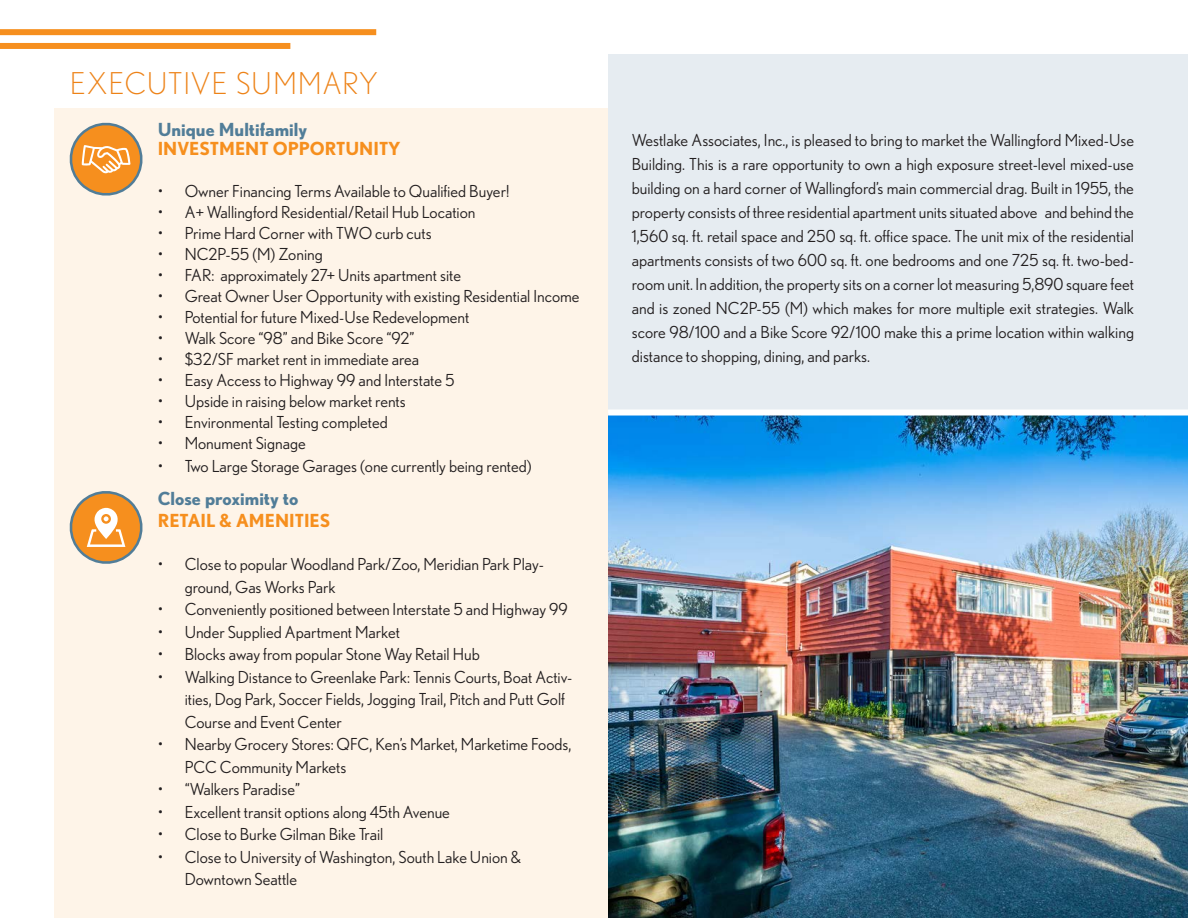
<style>
.page{position:relative;width:1188px;height:918px;background:#fff}
.page>*{position:absolute;margin:0;border:0;box-sizing:border-box;transform-origin:0 0}
.t1{font:300 30px "Nobel";letter-spacing:.035em;color:#ed8217}
.t2{font:700 18px/19.5px "Nobel";color:#f68f1e}
.t3{font:700 18px "Nobel";color:#517d98}
.t4{font:16.5px/24px "Nobel";color:#231f20}
.s1{color:#517d98}
</style>
<div class="page">
<div style="left:0;top:29px;width:376px;height:6px;background:#f68f1e"></div>
<div style="left:0;top:43px;width:290px;height:6px;background:#f68f1e"></div>
<div style="left:54px;top:108px;width:562px;height:810px;background:#fef4e8"></div>
<img style="left:608px;top:416px;width:580px;height:502px">
<div style="left:608px;top:54px;width:580px;height:359px;background:#e6ecf1"></div>
<svg style="left:69px;top:491px;width:74px;height:73px"></svg>
<svg style="left:69px;top:122px;width:74px;height:74px"></svg>
<div style="left:608px;top:410px;width:580px;height:6px;background:#fff"></div>
<p class="t1" style="left:70px;top:67px;width:309px">EXECUTIVE SUMMARY</p>
<p class="t2" style="left:158px;top:119px;width:245px"><span class="s1">Unique Multifamily<br></span>INVESTMENT OPPORTUNITY</p>
<p class="t4" style="left:158px;top:179px;width:353px">• Owner Financing Terms Available to Qualified Buyer!</p>
<p class="t4" style="left:158px;top:200px;width:319px">• A+ Wallingford Residential/Retail Hub Location</p>
<p class="t4" style="left:158px;top:221px;width:276px">• Prime Hard Corner with TWO curb cuts</p>
<p class="t4" style="left:158px;top:242px;width:167px">• NC2P-55 (M) Zoning</p>
<p class="t4" style="left:158px;top:263px;width:305px">• FAR: approximately 27+ Units apartment site</p>
<p class="t4" style="left:158px;top:284px;width:423px">• Great Owner User Opportunity with existing Residential Income</p>
<p class="t4" style="left:158px;top:305px;width:313px">• Potential for future Mixed-Use Redevelopment</p>
<p class="t4" style="left:158px;top:326px;width:258px">• Walk Score “98” and Bike Score “92”</p>
<p class="t4" style="left:158px;top:347px;width:263px">• $32/SF market rent in immediate area</p>
<p class="t4" style="left:158px;top:368px;width:299px">• Easy Access to Highway 99 and Interstate 5</p>
<p class="t4" style="left:158px;top:389px;width:250px">• Upside in raising below market rents</p>
<p class="t4" style="left:158px;top:410px;width:232px">• Environmental Testing completed</p>
<p class="t4" style="left:158px;top:431px;width:150px">• Monument Signage</p>
<p class="t4" style="left:158px;top:454px;width:376px">• Two Large Storage Garages (one currently being rented)</p>
<p class="t3" style="left:158px;top:488px;width:142px">Close proximity to</p>
<p class="t2" style="left:158px;top:510px;width:174px">RETAIL &amp; AMENITIES</p>
<p class="t4" style="left:185px;top:553px;width:361px;line-height:22.5px;text-indent:-27px">• Close to popular Woodland Park/Zoo, Meridian Park Play&shy;ground, Gas Works Park</p>
<p class="t4" style="left:158px;top:597px;width:412px">• Conveniently positioned between Interstate 5 and Highway 99</p>
<p class="t4" style="left:158px;top:620px;width:244px">• Under Supplied Apartment Market</p>
<p class="t4" style="left:158px;top:642px;width:324px">• Blocks away from popular Stone Way Retail Hub</p>
<p class="t4" style="left:185px;top:666px;width:389px;line-height:22.5px;text-indent:-27px">• Walking Distance to Greenlake Park: Tennis Courts, Boat Activ&shy;ities, Dog Park, Soccer Fields, Jogging Trail, Pitch and Putt Golf<br>Course and Event Center</p>
<p class="t4" style="left:185px;top:733px;width:388px;line-height:22.5px;text-indent:-27px">• Nearby Grocery Stores: QFC, Ken’s Market, Marketime Foods,<br>PCC Community Markets</p>
<p class="t4" style="left:158px;top:777px;width:144px">• “Walkers Paradise”</p>
<p class="t4" style="left:158px;top:800px;width:294px">• Excellent transit options along 45th Avenue</p>
<p class="t4" style="left:158px;top:822px;width:227px">• Close to Burke Gilman Bike Trail</p>
<p class="t4" style="left:185px;top:846px;width:338px;line-height:22.5px;text-indent:-27px">• Close to University of Washington, South Lake Union &amp;<br>Downtown Seattle</p>
<p class="t4" style="left:632px;top:128px;width:504px;text-align:justify">Westlake Associates, Inc., is pleased to bring to market the Wallingford Mixed-Use Building. This is a rare opportunity to own a high exposure street-level mixed-use building on a hard corner of Wallingford’s main commercial drag. Built in 1955, the property consists of three residential apartment units situated above and behind the 1,560 sq. ft. retail space and 250 sq. ft. office space. The unit mix of the residential apartments consists of two 600 sq. ft. one bedrooms and one 725 sq. ft. two-bed&shy;room unit. In addition, the property sits on a corner lot measuring 5,890 square feet and is zoned NC2P-55 (M) which makes for more multiple exit strategies. Walk score 98/100 and a Bike Score 92/100 make this a prime location within walking distance to shopping, dining, and parks.</p>
</div>
